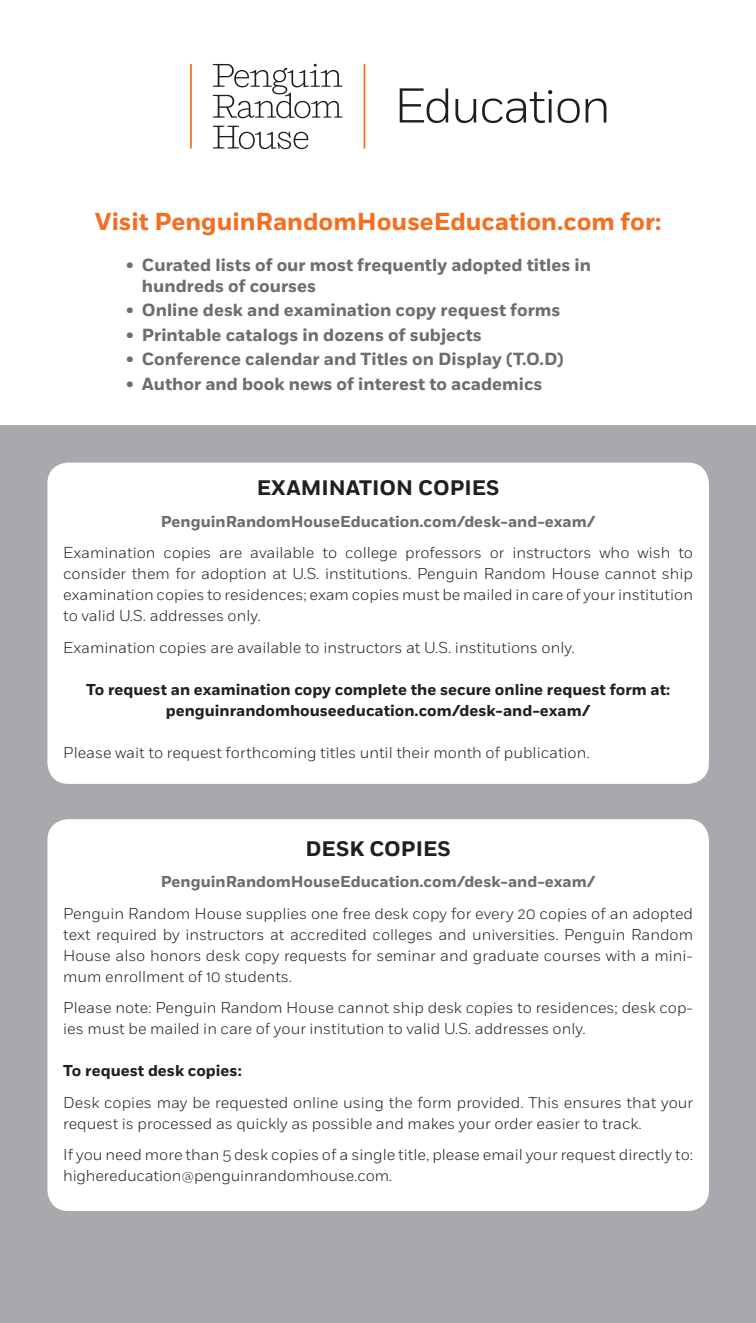
<style>
.page{position:relative;width:756px;height:1323px;background:#fff}
.page>*{position:absolute;margin:0;border:0;box-sizing:border-box;transform-origin:0 0}
.t1{font:700 24.5px "Fort";color:#f36e21}
.t2{font:700 21px "Fort";color:#231f20}
.t3{font:700 17.5px/21px "Fort";color:#6c6d70}
.t4{font:300 15.75px/21px "Fort";color:#231f20}
.t5{font:700 15.75px/21px "Fort";color:#231f20;text-align:center}
.t6{font:700 15.75px "Fort";color:#6c6d70}
</style>
<div class="page">
<div style="left:0;top:425px;width:756px;height:898px;background:#a8a9ad"></div>
<svg style="left:213px;top:64px;width:130px;height:85px"></svg>
<svg style="left:190px;top:64px;width:2px;height:84px"></svg>
<svg style="left:364px;top:64px;width:1px;height:84px"></svg>
<svg style="left:400px;top:88px;width:48px;height:35px"></svg>
<svg style="left:455px;top:99px;width:21px;height:24px"></svg>
<svg style="left:482px;top:90px;width:70px;height:33px"></svg>
<svg style="left:558px;top:98px;width:22px;height:25px"></svg>
<svg style="left:586px;top:98px;width:20px;height:24px"></svg>
<div style="left:47px;top:463px;width:662px;height:321px;background:#fff;border-radius:21px"></div>
<div style="left:47px;top:819px;width:662px;height:392px;background:#fff;border-radius:21px"></div>
<h1 class="t1" style="left:95px;top:207px;width:568px">Visit PenguinRandomHouseEducation.com for:</h1>
<p class="t3" style="left:142px;top:255px;width:451px;text-indent:-16px">• Curated lists of our most frequently adopted titles in hundreds of courses</p>
<p class="t3" style="left:126px;top:300px;width:436px">• Online desk and examination copy request forms</p>
<p class="t3" style="left:126px;top:325px;width:357px">• Printable catalogs in dozens of subjects</p>
<p class="t3" style="left:126px;top:349px;width:439px">• Conference calendar and Titles on Display (T.O.D)</p>
<p class="t3" style="left:126px;top:374px;width:418px">• Author and book news of interest to academics</p>
<h2 class="t2" style="left:257px;top:475px;width:244px">EXAMINATION COPIES</h2>
<p class="t6" style="left:161px;top:512px;width:436px">PenguinRandomHouseEducation.com/desk-and-exam/</p>
<p class="t4" style="left:63px;top:542px;width:632px;text-align:justify">Examination copies are available to college professors or instructors who wish to consider them for adoption at U.S. institutions. Penguin Random House cannot ship examination copies to residences; exam copies must be mailed in care of your institution to valid U.S. addresses only.</p>
<p class="t4" style="left:63px;top:637px;width:513px">Examination copies are available to instructors at U.S. institutions only.</p>
<p class="t5" style="left:86px;top:679px;width:586px">To request an examination copy complete the secure online request form at: penguinrandomhouseeducation.com/desk-and-exam/</p>
<p class="t4" style="left:63px;top:742px;width:528px">Please wait to request forthcoming titles until their month of publication.</p>
<h2 class="t2" style="left:306px;top:836px;width:147px">DESK COPIES</h2>
<p class="t6" style="left:161px;top:872px;width:436px">PenguinRandomHouseEducation.com/desk-and-exam/</p>
<p class="t4" style="left:63px;top:903px;width:631px;text-align:justify">Penguin Random House supplies one free desk copy for every 20 copies of an adopted text required by instructors at accredited colleges and universities. Penguin Random House also honors desk copy requests for seminar and graduate courses with a mini&shy;mum enrollment of 10 students.</p>
<p class="t4" style="left:63px;top:997px;width:631px">Please note: Penguin Random House cannot ship desk copies to residences; desk cop&shy;ies must be mailed in care of your institution to valid U.S. addresses only.</p>
<p class="t5" style="left:63px;top:1061px;width:180px">To request desk copies:</p>
<p class="t4" style="left:63px;top:1092px;width:631px">Desk copies may be requested online using the form provided. This ensures that your request is processed as quickly as possible and makes your order easier to track.</p>
<p class="t4" style="left:63px;top:1144px;width:632px">If you need more than 5 desk copies of a single title, please email your request directly to: highereducation@penguinrandomhouse.com.</p>
</div>
